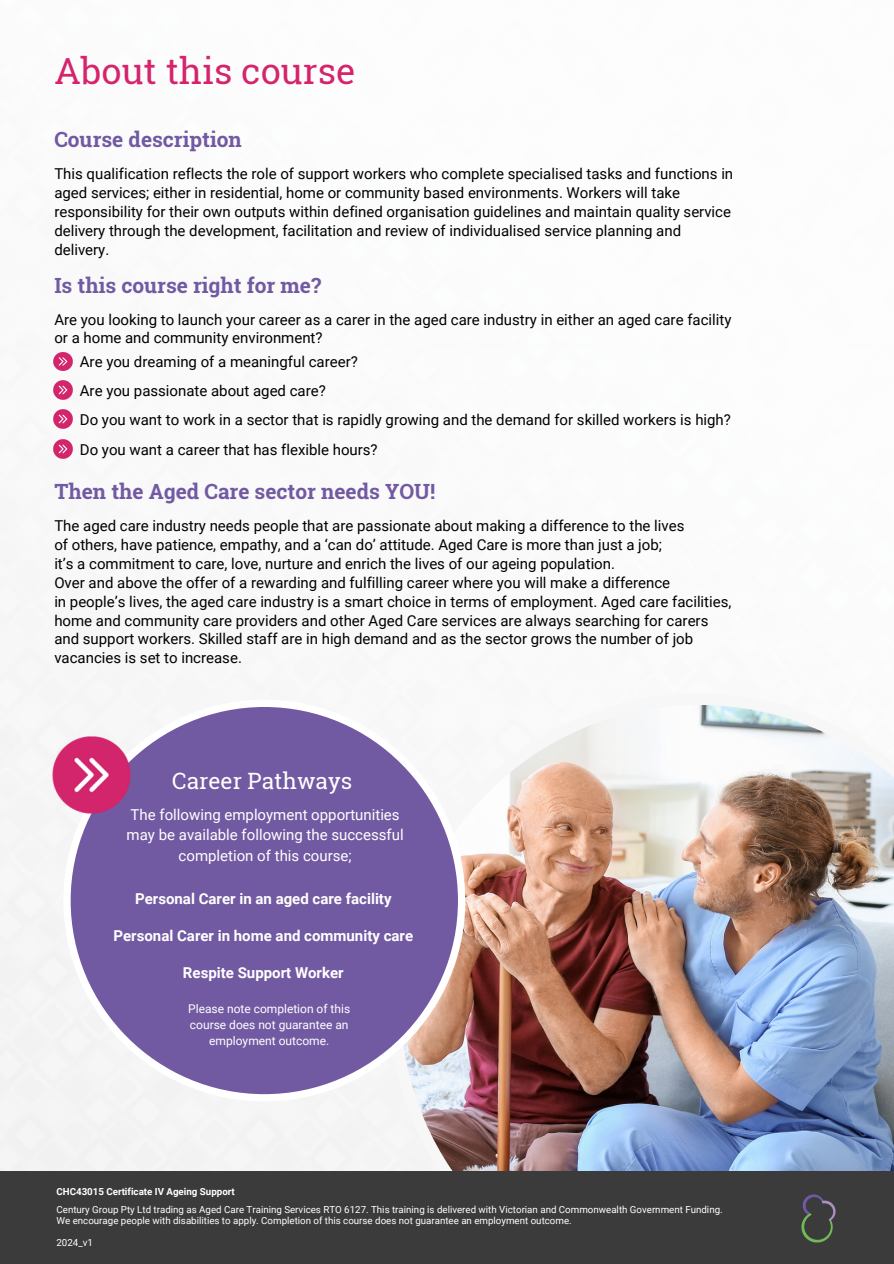
<style>
.page{position:relative;width:894px;height:1264px;background:#fff}
.page>*{position:absolute;margin:0;border:0;box-sizing:border-box;transform-origin:0 0}
.t1{font:36px "Roboto Slab";color:#d5246c}
.t2{font:22.5px "Roboto Slab";color:#fff}
.t3{font:700 21px "Roboto Slab";color:#725aa3}
.t4{font:15px/18.9px "Roboto";color:#000}
.t5{font:15px/20.2px "Roboto";color:#fff;text-align:center}
.t6{font:700 15px "Roboto";color:#fff}
.t7{font:12px/16px "Roboto";color:#fff;text-align:center}
.t8{font:9.75px/10.9px "Roboto";color:#fff}
.t9{font:700 9.75px "Roboto";color:#fff}
</style>
<div class="page">
<img style="left:389px;top:693px;width:504px;height:478px">
<div style="left:0;top:1171px;width:893px;height:92px;background:#3b3b3c"></div>
<img style="left:801px;top:1194px;width:35px;height:49px">
<svg style="left:63px;top:699px;width:402px;height:402px;fill:#725aa3"></svg>
<img style="left:41px;top:724px;width:101px;height:101px">
<img style="left:51px;top:349px;width:25px;height:25px">
<img style="left:51px;top:377px;width:25px;height:25px">
<img style="left:51px;top:406px;width:25px;height:25px">
<img style="left:51px;top:437px;width:25px;height:24px">
<p class="t1" style="left:54px;top:47px;width:302px">About this course</p>
<p class="t3" style="left:54px;top:125px;width:189px">Course description</p>
<p class="t4" style="left:54px;top:164px;width:680px">This qualification reflects the role of support workers who complete specialised tasks and functions in aged services; either in residential, home or community based environments. Workers will take responsibility for their own outputs within defined organisation guidelines and maintain quality service delivery through the development, facilitation and review of individualised service planning and delivery.</p>
<p class="t3" style="left:54px;top:271px;width:268px">Is this course right for me?</p>
<p class="t4" style="left:54px;top:311px;width:678px;line-height:17.9px">Are you looking to launch your career as a carer in the aged care industry in either an aged care facility or a home and community environment?</p>
<p class="t4" style="left:80px;top:352px;width:279px">Are you dreaming of a meaningful career?</p>
<p class="t4" style="left:80px;top:381px;width:247px">Are you passionate about aged care?</p>
<p class="t4" style="left:80px;top:411px;width:652px">Do you want to work in a sector that is rapidly growing and the demand for skilled workers is high?</p>
<h4 class="t4" style="left:80px;top:440px;width:299px">Do you want a career that has flexible hours?</h4>
<p class="t3" style="left:54px;top:477px;width:382px">Then the Aged Care sector needs YOU!</p>
<p class="t4" style="left:54px;top:516px;width:678px">The aged care industry needs people that are passionate about making a difference to the lives<br>of others, have patience, empathy, and a ‘can do’ attitude. Aged Care is more than just a job;<br>it’s a commitment to care, love, nurture and enrich the lives of our ageing population.<br>Over and above the offer of a rewarding and fulfilling career where you will make a difference<br>in people’s lives, the aged care industry is a smart choice in terms of employment. Aged care facilities, home and community care providers and other Aged Care services are always searching for carers and support workers. Skilled staff are in high demand and as the sector grows the number of job vacancies is set to increase.</p>
<p class="t2" style="left:172px;top:765px;width:181px">Career Pathways</p>
<h2 class="t5" style="left:127px;top:805px;width:278px">The following employment opportunities may be available following the successful completion of this course;</h2>
<h4 class="t6" style="left:135px;top:889px;width:258px">Personal Carer in an aged care facility</h4>
<h4 class="t6" style="left:113px;top:926px;width:301px">Personal Carer in home and community care</h4>
<h4 class="t6" style="left:183px;top:964px;width:162px">Respite Support Worker</h4>
<h3 class="t7" style="left:188px;top:1000px;width:163px">Please note completion of this course does not guarantee an employment outcome.</h3>
<p class="t9" style="left:56px;top:1185px;width:180px">CHC43015 Certificate IV Ageing Support</p>
<p class="t8" style="left:56px;top:1204px;width:667px">Century Group Pty Ltd trading as Aged Care Training Services RTO 6127. This training is delivered with Victorian and Commonwealth Government Funding.<br>We encourage people with disabilities to apply. Completion of this course does not guarantee an employment outcome.</p>
<p class="t8" style="left:56px;top:1236px;width:38px">2024_v1</p>
</div>
